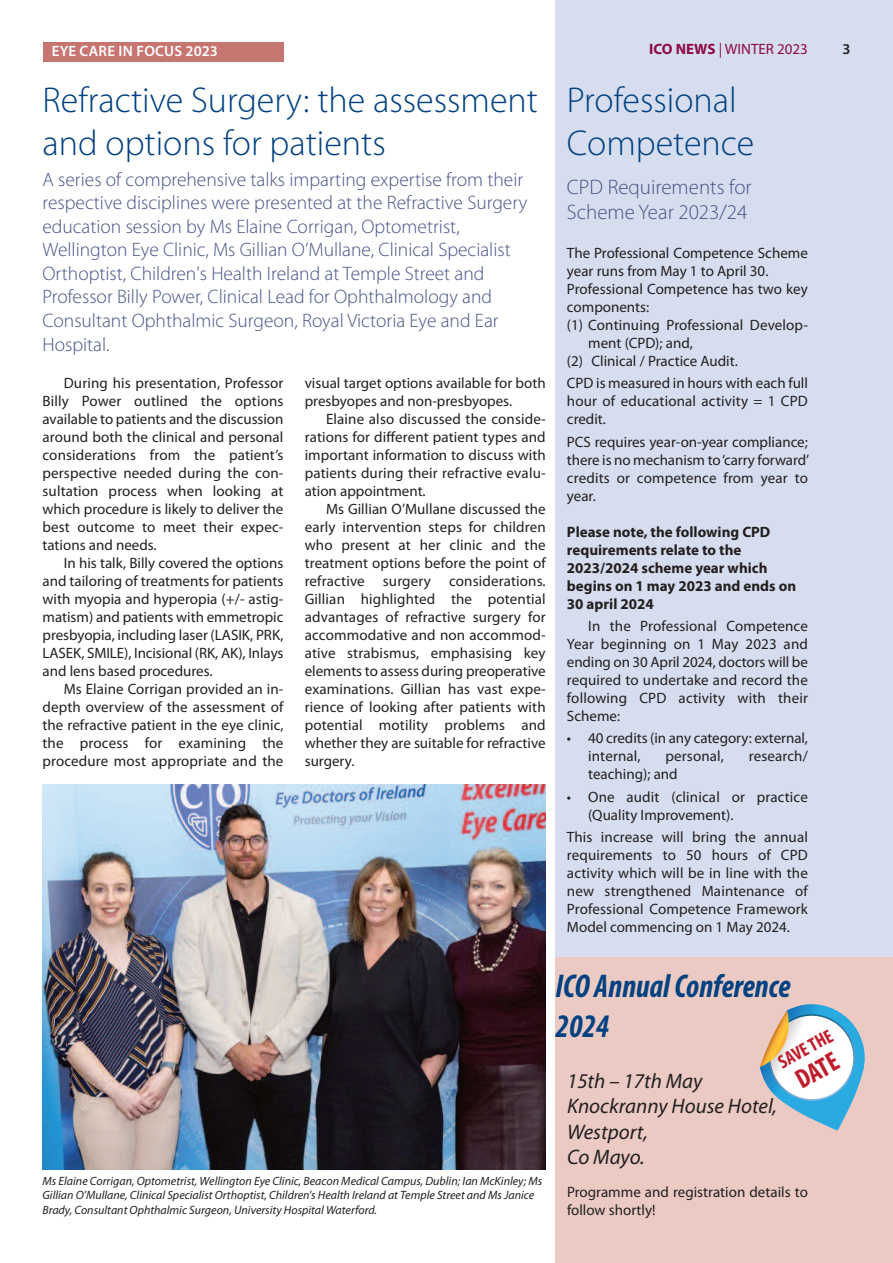
<style>
.page{position:relative;width:893px;height:1263px;background:#fff}
.page>*{position:absolute;margin:0;border:0;box-sizing:border-box;transform-origin:0 0}
.t1{font:300 36px/43.2px "Myriad Pro";color:#014181}
.t2{font:italic 700 condensed 33px/39.8px "Myriad Pro";color:#014181;scale:.95 1}
.t3{font:700 condensed 27.15px "Myriad Pro";color:#bf1d2c}
.t4{font:italic 21px/25.2px "Myriad Pro";color:#231f20}
.t5{font:300 21px/25.2px "Myriad Pro";color:#465285}
.t6{font:300 19.5px/23.5px "Myriad Pro";color:#465285}
.t7{font:700 condensed 19.2px "Myriad Pro";color:#bf1d2c}
.t8{font:15px/18px "Myriad Pro";color:#231f20;text-align:justify}
.t9{font:700 15px/18px "Myriad Pro";color:#231f20}
.t10{font:15px "Myriad Pro";color:#8c0b42}
.t11{font:600 15px "Myriad Pro";letter-spacing:.02em;color:#fff}
.t12{font:600 15px "Myriad Pro";color:#231f20}
.t13{font:italic 12px/14.4px "Myriad Pro";color:#231f20}
.s1{font-weight:700}
</style>
<div class="page">
<div style="left:555px;top:944px;width:338px;height:319px;background:#eacac3"></div>
<div style="left:555px;top:0;width:338px;height:957px;background:#d6ddef"></div>
<img style="left:43px;top:785px;width:503px;height:384px">
<svg style="left:760px;top:1004px;width:105px;height:127px"></svg>
<div style="left:43px;top:43px;width:240px;height:19px;background:#c77570"></div>
<p class="t11" style="left:52px;top:45px;width:168px">EYE CARE IN FOCUS 2023</p>
<h1 class="t1" style="left:43px;top:81px;width:497px">Refractive Surgery: the assessment and options for patients</h1>
<p class="t6" style="left:43px;top:169px;width:486px">A series of comprehensive talks imparting expertise from their respective disciplines were presented at the Refractive Surgery education session by Ms Elaine Corrigan, Optometrist, Wellington Eye Clinic, Ms Gillian O’Mullane, Clinical Specialist Orthoptist, Children's Health Ireland at Temple Street and Professor Billy Power, Clinical Lead for Ophthalmology and Consultant Ophthalmic Surgeon, Royal Victoria Eye and Ear Hospital.</p>
<p class="t8" style="left:43px;top:375px;width:242px;text-indent:21px">During his presentation, Professor Billy Power outlined the options available to patients and the discussion around both the clinical and personal considerations from the patient’s perspective needed during the con&shy;sultation process when looking at which procedure is likely to deliver the best outcome to meet their expec&shy;tations and needs.</p>
<p class="t8" style="left:43px;top:555px;width:242px;text-indent:21px">In his talk, Billy covered the options and tailoring of treatments for patients with myopia and hyperopia (+/- astig&shy;matism) and patients with emmetropic presbyopia, including laser (LASIK, PRK, LASEK, SMILE), Incisional (RK, AK), Inlays and lens based procedures.</p>
<p class="t8" style="left:43px;top:681px;width:242px;text-indent:21px">Ms Elaine Corrigan provided an in&shy;depth overview of the assessment of the refractive patient in the eye clinic, the process for examining the procedure most appropriate and the</p>
<p class="t8" style="left:305px;top:375px;width:242px">visual target options available for both presbyopes and non-presbyopes.</p>
<p class="t8" style="left:305px;top:411px;width:242px;text-indent:21px">Elaine also discussed the conside&shy;rations for different patient types and important information to discuss with patients during their refractive evalu&shy;ation appointment.</p>
<p class="t8" style="left:305px;top:501px;width:242px;text-indent:21px">Ms Gillian O’Mullane discussed the early intervention steps for children who present at her clinic and the treatment options before the point of refractive surgery considerations.<br>Gillian highlighted the potential advantages of refractive surgery for accommodative and non accommod&shy;ative strabismus, emphasising key elements to assess during preoperative examinations. Gillian has vast expe&shy;rience of looking after patients with potential motility problems and whether they are suitable for refractive surgery.</p>
<p class="t10" style="left:649px;top:43px;width:160px"><span class="s1">ICO NEWS</span> | WINTER 2023</p>
<p class="t12" style="left:842px;top:43px;width:10px">3</p>
<h1 class="t1" style="left:567px;top:81px;width:189px">Professional<br>Competence</h1>
<h3 class="t5" style="left:567px;top:176px;width:186px">CPD Requirements for<br>Scheme Year 2023/24</h3>
<p class="t8" style="left:567px;top:245px;width:242px">The Professional Competence Scheme</p>
<p class="t8" style="left:567px;top:263px;width:203px">year runs from May 1 to April 30.</p>
<p class="t8" style="left:567px;top:281px;width:242px">Professional Competence has two key</p>
<p class="t8" style="left:567px;top:299px;width:84px">components:</p>
<p class="t8" style="left:567px;top:317px;width:242px">(1) Continuing Professional Develop-</p>
<p class="t8" style="left:588px;top:335px;width:106px">ment (CPD); and,</p>
<p class="t8" style="left:567px;top:353px;width:172px">(2) Clinical / Practice Audit.</p>
<p class="t8" style="left:567px;top:376px;width:242px">CPD is measured in hours with each full hour of educational activity = 1 CPD credit.</p>
<p class="t8" style="left:567px;top:434px;width:244px">PCS requires year-on-year compliance; there is no mechanism to‘carry forward’ credits or competence from year to year.</p>
<p class="t9" style="left:567px;top:524px;width:231px">Please note, the following CPD requirements relate to the<br>2023/2024 scheme year which begins on 1 may 2023 and ends on<br>30 april 2024</p>
<p class="t8" style="left:567px;top:618px;width:242px;text-indent:21px">In the Professional Competence Year beginning on 1 May 2023 and ending on 30 April 2024, doctors will be required to undertake and record the following CPD activity with their Scheme:</p>
<p class="t8" style="left:588px;top:730px;width:221px;text-indent:-21px">• 40 credits (in any category: external, internal,</p>
<p class="t8" style="left:665px;top:748px;width:60px">personal,</p>
<p class="t8" style="left:749px;top:748px;width:61px">research/</p>
<p class="t8" style="left:588px;top:766px;width:91px">teaching); and</p>
<p class="t8" style="left:588px;top:789px;width:221px;text-indent:-21px">• One audit (clinical or practice (Quality Improvement).</p>
<p class="t8" style="left:567px;top:829px;width:242px">This increase will bring the annual requirements to 50 hours of CPD activity which will be in line with the new strengthened Maintenance of Professional Competence Framework Model commencing on 1 May 2024.</p>
<p class="t13" style="left:43px;top:1174px;width:501px">Ms Elaine Corrigan, Optometrist, Wellington Eye Clinic, Beacon Medical Campus, Dublin; Ian McKinley; Ms<br>Gillian O’Mullane, Clinical Specialist Orthoptist, Children's Health Ireland at Temple Street and Ms Janice<br>Brady, Consultant Ophthalmic Surgeon, University Hospital Waterford.</p>
<h2 class="t2" style="left:555px;top:969px;width:249px">ICO AnnualConference<br>2024</h2>
<p class="t7" style="left:776px;top:1057px;width:61px;rotate:-29deg">SAVETHE</p>
<h3 class="t3" style="left:793px;top:1073px;width:47px;rotate:-29deg">DATE</h3>
<h3 class="t4" style="left:567px;top:1070px;width:211px">15th – 17th May<br>Knockranny House Hotel,<br>Westport,<br>Co Mayo.</h3>
<p class="t8" style="left:567px;top:1184px;width:242px">Programme and registration details to follow shortly!</p>
</div>
